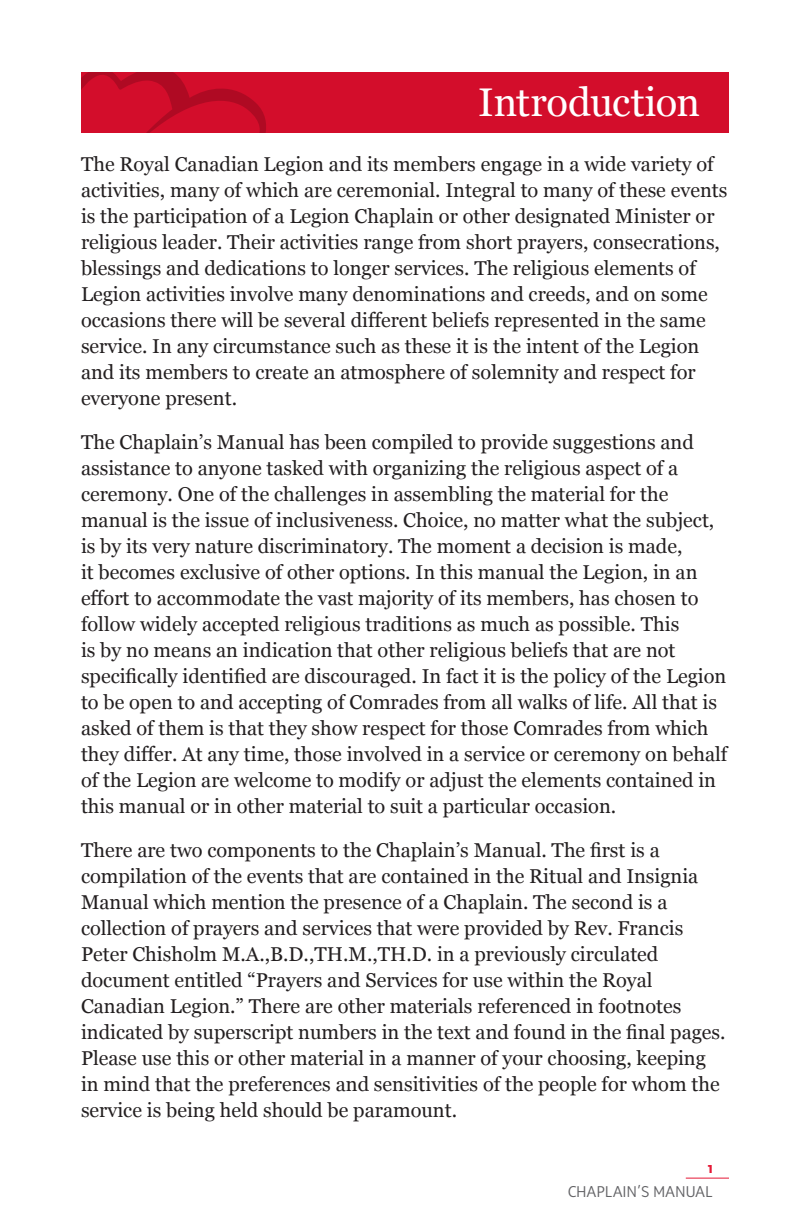
<style>
.page{position:relative;width:792px;height:1224px;background:#fff}
.page>*{position:absolute;margin:0;border:0;box-sizing:border-box;transform-origin:0 0}
.Chapter{font:40px "Georgia";letter-spacing:-.005em;color:#fff}
.t1{font:20px/26px "Georgia";color:#231f20}
.t2{font:300 16px "Sense";letter-spacing:.03em;color:#636366}
.t3{font:700 16px "Sense";color:#e51836}
</style>
<div class="page">
<hr style="left:686px;top:1178px;width:43px;height:1px;background:#e51836">
<div style="left:81px;top:72px;width:648px;height:60px;background:#d30d2b"></div>
<svg style="left:81px;top:72px;width:185px;height:60px"></svg>
<p class="Chapter" style="left:478px;top:73px;width:223px">Introduction</p>
<p class="t1" style="left:81px;top:151px;width:648px">The Royal Canadian Legion and its members engage in a wide variety of activities, many of which are ceremonial. Integral to many of these events is the participation of a Legion Chaplain or other designated Minister or religious leader. Their activities range from short prayers, consecrations, blessings and dedications to longer services. The religious elements of Legion activities involve many denominations and creeds, and on some occasions there will be several different beliefs represented in the same service. In any circumstance such as these it is the intent of the Legion and its members to create an atmosphere of solemnity and respect for everyone present.</p>
<p class="t1" style="left:81px;top:429px;width:648px">The Chaplain’s Manual has been compiled to provide suggestions and assistance to anyone tasked with organizing the religious aspect of a ceremony. One of the challenges in assembling the material for the manual is the issue of inclusiveness. Choice, no matter what the subject, is by its very nature discriminatory. The moment a decision is made,<br>it becomes exclusive of other options. In this manual the Legion, in an effort to accommodate the vast majority of its members, has chosen to follow widely accepted religious traditions as much as possible. This<br>is by no means an indication that other religious beliefs that are not specifically identified are discouraged. In fact it is the policy of the Legion to be open to and accepting of Comrades from all walks of life. All that is asked of them is that they show respect for those Comrades from which they differ. At any time, those involved in a service or ceremony on behalf of the Legion are welcome to modify or adjust the elements contained in this manual or in other material to suit a particular occasion.</p>
<p class="t1" style="left:81px;top:837px;width:646px">There are two components to the Chaplain’s Manual. The first is a compilation of the events that are contained in the Ritual and Insignia Manual which mention the presence of a Chaplain. The second is a collection of prayers and services that were provided by Rev. Francis Peter Chisholm M.A.,B.D.,TH.M.,TH.D. in a previously circulated document entitled “Prayers and Services for use within the Royal Canadian Legion.” There are other materials referenced in footnotes indicated by superscript numbers in the text and found in the final pages.<br>Please use this or other material in a manner of your choosing, keeping in mind that the preferences and sensitivities of the people for whom the service is being held should be paramount.</p>
<p class="t3" style="left:708px;top:1158px;width:6px">1</p>
<p class="t2" style="left:568px;top:1182px;width:146px">CHAPLAIN’S MANUAL</p>
</div>
